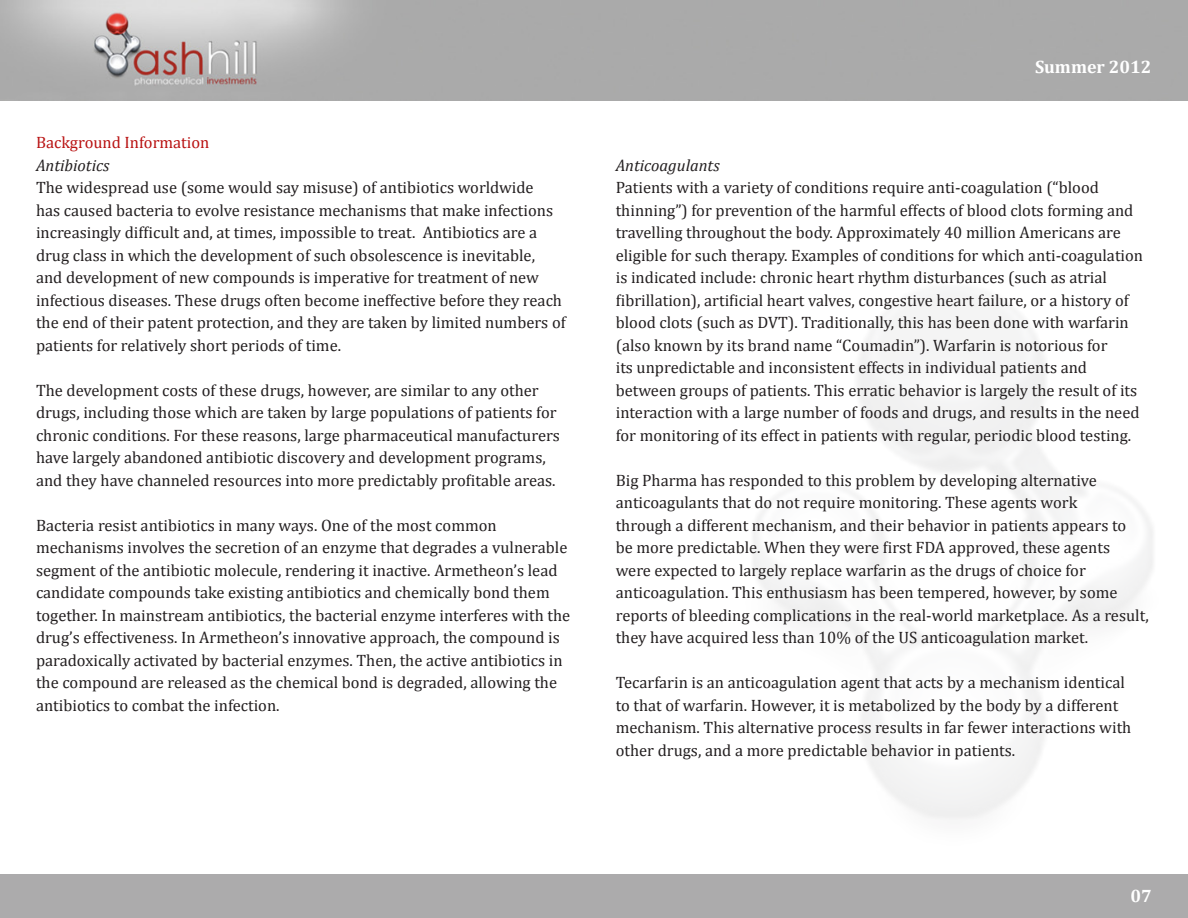
<style>
.page{position:relative;width:1188px;height:918px;background:#fff}
.page>*{position:absolute;margin:0;border:0;box-sizing:border-box;transform-origin:0 0}
.t1{font:700 18px "Cambria";color:#fff}
.t2{font:16.5px/22.5px "Cambria";color:#231f20}
.t3{font:italic 16.5px "Cambria";color:#231f20}
.t4{font:16.5px "Cambria";color:#b91313}
</style>
<div class="page">
<div style="left:0;top:874px;width:1188px;height:44px;background:#acabac"></div>
<img style="left:0;top:0;width:1188px;height:101px">
<p class="t4" style="left:36px;top:133px;width:175px">Background Information</p>
<p class="t3" style="left:36px;top:153px;width:75px">Antibiotics</p>
<p class="t2" style="left:36px;top:176px;width:531px">The widespread use (some would say misuse) of antibiotics worldwide<br>has caused bacteria to evolve resistance mechanisms that make infections increasingly difficult and, at times, impossible to treat. Antibiotics are a drug class in which the development of such obsolescence is inevitable,<br>and development of new compounds is imperative for treatment of new infectious diseases. These drugs often become ineffective before they reach the end of their patent protection, and they are taken by limited numbers of patients for relatively short periods of time.</p>
<p class="t2" style="left:36px;top:379px;width:526px">The development costs of these drugs, however, are similar to any other drugs, including those which are taken by large populations of patients for chronic conditions. For these reasons, large pharmaceutical manufacturers have largely abandoned antibiotic discovery and development programs, and they have channeled resources into more predictably profitable areas.</p>
<p class="t2" style="left:36px;top:514px;width:536px">Bacteria resist antibiotics in many ways. One of the most common mechanisms involves the secretion of an enzyme that degrades a vulnerable segment of the antibiotic molecule, rendering it inactive. Armetheon’s lead candidate compounds take existing antibiotics and chemically bond them together. In mainstream antibiotics, the bacterial enzyme interferes with the drug’s effectiveness. In Armetheon’s innovative approach, the compound is paradoxically activated by bacterial enzymes. Then, the active antibiotics in the compound are released as the chemical bond is degraded, allowing the antibiotics to combat the infection.</p>
<p class="t1" style="left:1035px;top:54px;width:118px">Summer 2012</p>
<p class="t3" style="left:616px;top:154px;width:105px">Anticoagulants</p>
<p class="t2" style="left:616px;top:176px;width:529px">Patients with a variety of conditions require anti-coagulation (“blood thinning”) for prevention of the harmful effects of blood clots forming and travelling throughout the body. Approximately 40 million Americans are eligible for such therapy. Examples of conditions for which anti-coagulation is indicated include: chronic heart rhythm disturbances (such as atrial fibrillation), artificial heart valves, congestive heart failure, or a history of blood clots (such as DVT). Traditionally, this has been done with warfarin (also known by its brand name “Coumadin”). Warfarin is notorious for<br>its unpredictable and inconsistent effects in individual patients and between groups of patients. This erratic behavior is largely the result of its interaction with a large number of foods and drugs, and results in the need for monitoring of its effect in patients with regular, periodic blood testing.</p>
<p class="t2" style="left:616px;top:469px;width:535px">Big Pharma has responded to this problem by developing alternative anticoagulants that do not require monitoring. These agents work<br>through a different mechanism, and their behavior in patients appears to<br>be more predictable. When they were first FDA approved, these agents were expected to largely replace warfarin as the drugs of choice for anticoagulation. This enthusiasm has been tempered, however, by some reports of bleeding complications in the real-world marketplace. As a result, they have acquired less than 10% of the US anticoagulation market.</p>
<p class="t2" style="left:616px;top:671px;width:517px">Tecarfarin is an anticoagulation agent that acts by a mechanism identical to that of warfarin. However, it is metabolized by the body by a different mechanism. This alternative process results in far fewer interactions with other drugs, and a more predictable behavior in patients.</p>
<p class="t1" style="left:1130px;top:883px;width:23px">07</p>
</div>
